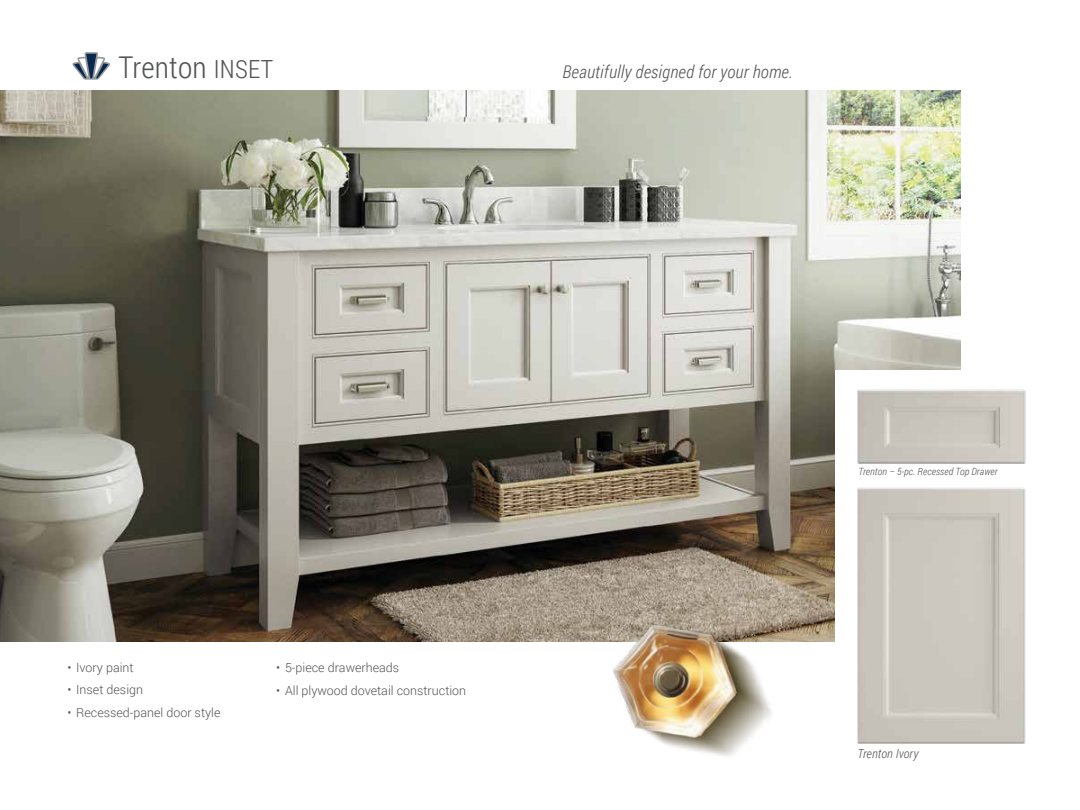
<style>
.page{position:relative;width:1080px;height:810px;background:#fff}
.page>*{position:absolute;margin:0;border:0;box-sizing:border-box;transform-origin:0 0}
.t1{font:300 30px "Roboto Condensed";letter-spacing:.005em;color:#525353}
.t2{font:italic 300 17.5px "Roboto Condensed";letter-spacing:.01em;color:#525353}
.t3{font:300 12.5px "Roboto";color:#525353}
.t4{font:italic 300 12.5px "Roboto Condensed";letter-spacing:.01em;color:#525353}
.t5{font:italic 300 10px "Roboto Condensed";letter-spacing:.01em;color:#525353}
.s1{font-size:25px}
</style>
<div class="page">
<img style="left:0;top:90px;width:960px;height:551px">
<svg style="left:72px;top:52px;width:38px;height:28px"></svg>
<div style="left:835px;top:371px;width:245px;height:439px;background:#fff"></div>
<img style="left:857px;top:389px;width:169px;height:355px">
<img style="left:577px;top:576px;width:228px;height:180px">
<h1 class="t1" style="left:118px;top:47px;width:156px">Trenton <span class="s1">INSET</span></h1>
<h2 class="t2" style="left:562px;top:60px;width:232px">Beautifully designed for your home.</h2>
<p class="t3" style="left:68px;top:659px;width:68px">• Ivory paint</p>
<p class="t3" style="left:68px;top:681px;width:77px">• Inset design</p>
<p class="t3" style="left:68px;top:704px;width:155px">• Recessed-panel door style</p>
<p class="t3" style="left:276px;top:659px;width:124px">• 5-piece drawerheads</p>
<p class="t3" style="left:276px;top:682px;width:191px">• All plywood dovetail construction</p>
<p class="t5" style="left:859px;top:465px;width:141px">Trenton – 5-pc. Recessed Top Drawer</p>
<p class="t4" style="left:857px;top:745px;width:63px">Trenton Ivory</p>
</div>
